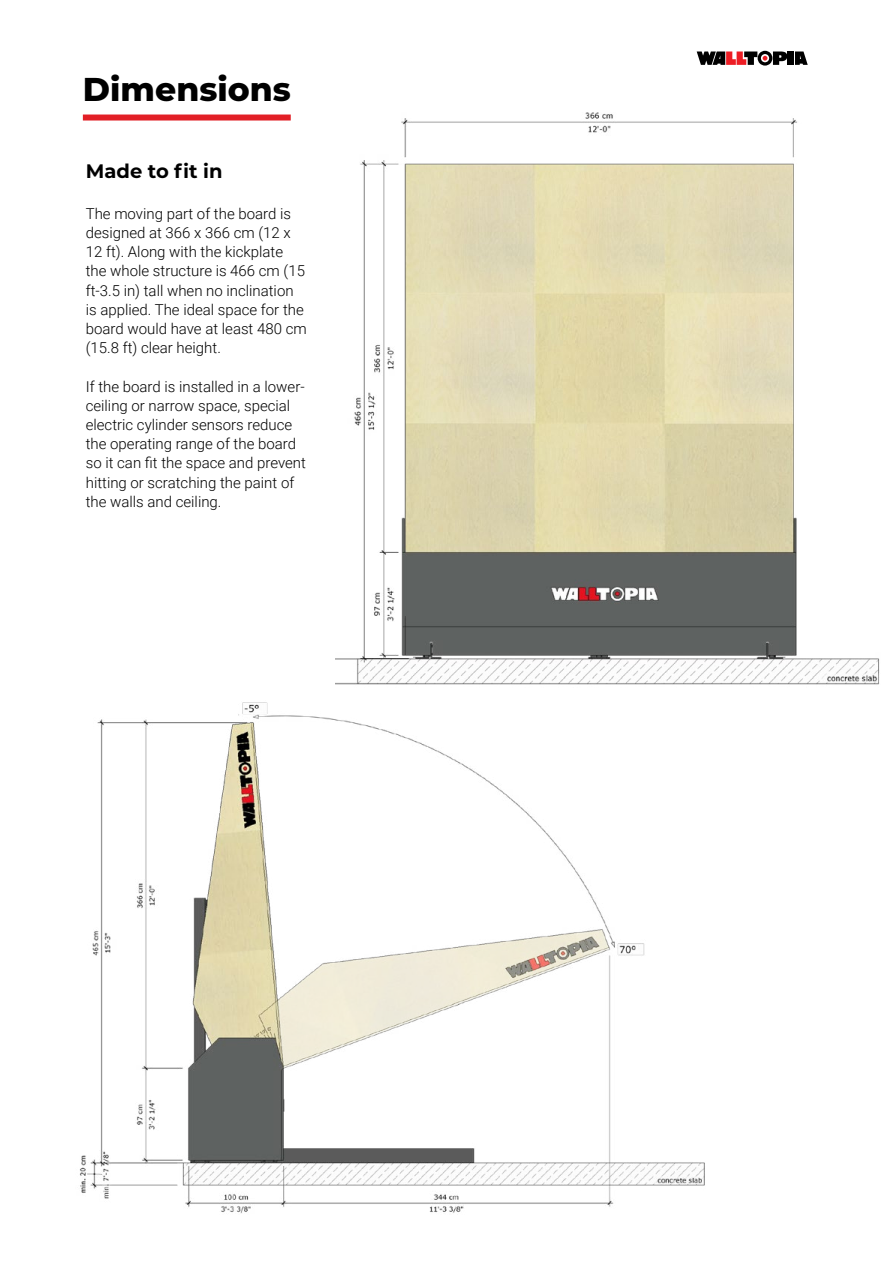
<style>
.page{position:relative;width:893px;height:1263px;background:#fff}
.page>*{position:absolute;margin:0;border:0;box-sizing:border-box;transform-origin:0 0}
.t1{font:800 33px "Montserrat";color:#000}
.t2{font:700 19.5px "Montserrat";color:#000}
.t3{font:300 15px/19.2px "Roboto";color:#000}
</style>
<div class="page">
<svg style="left:795px;top:51px;width:13px;height:14px"></svg>
<div style="left:788px;top:51px;width:6px;height:14px;background:#000"></div>
<svg style="left:697px;top:51px;width:90px;height:15px"></svg>
<div style="left:83px;top:115px;width:208px;height:6px;background:#e21f26"></div>
<img style="left:80px;top:702px;width:625px;height:511px">
<img style="left:335px;top:112px;width:545px;height:606px">
<h1 class="t1" style="left:83px;top:65px;width:209px">Dimensions</h1>
<h2 class="t2" style="left:86px;top:157px;width:138px">Made to fit in</h2>
<p class="t3" style="left:86px;top:203px;width:222px">The moving part of the board is designed at 366 x 366 cm (12 x<br>12 ft). Along with the kickplate the whole structure is 466 cm (15 ft-3.5 in) tall when no inclination is applied. The ideal space for the board would have at least 480 cm (15.8 ft) clear height.</p>
<p class="t3" style="left:86px;top:376px;width:222px">If the board is installed in a lower&shy;ceiling or narrow space, special electric cylinder sensors reduce the operating range of the board so it can fit the space and prevent hitting or scratching the paint of the walls and ceiling.</p>
</div>
